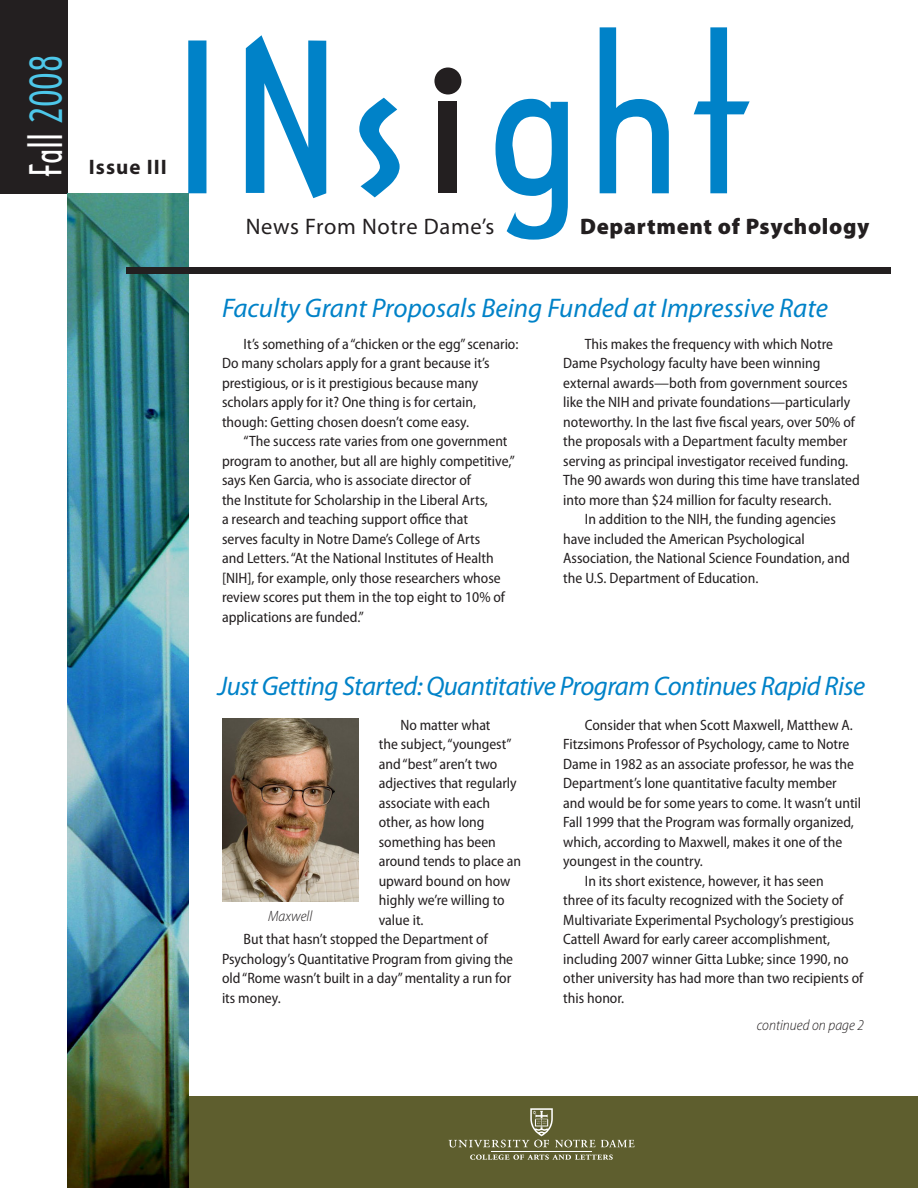
<style>
.page{position:relative;width:918px;height:1188px;background:#fff}
.page>*{position:absolute;margin:0;border:0;box-sizing:border-box;transform-origin:0 0}
.t1{font:italic 27px "Myriad Pro";letter-spacing:-.02em;color:#0082c8}
.t2{font:italic 27px "Myriad Pro";color:#0082c8}
.t3{font:900 22.5px "Myriad Pro";letter-spacing:.03em;color:#231f20}
.t4{font:22.5px "Myriad Pro";letter-spacing:.03em;color:#231f20}
.t5{font:700 21px "Myriad Pro";letter-spacing:.05em;color:#231f20}
.t6{font:semi-condensed 15px/19.5px "Myriad Pro";color:#231f20}
.t7{font:italic 300 semi-condensed 15px "Myriad Pro";color:#231f20}
</style>
<div class="page">
<div style="left:189px;top:1096px;width:729px;height:92px;background:#5e5e2e"></div>
<div style="left:0;top:0;width:68px;height:193px;background:#231f20"></div>
<img style="left:68px;top:193px;width:121px;height:995px">
<div style="left:127px;top:267px;width:764px;height:6px;background:#231f20"></div>
<svg style="left:470px;top:1154px;width:143px;height:6px"></svg>
<hr style="left:491px;top:1151px;width:101px;height:1px;background:#fff">
<svg style="left:449px;top:1108px;width:186px;height:39px"></svg>
<svg style="left:188px;top:35px;width:212px;height:163px"></svg>
<div style="left:438px;top:101px;width:19px;height:92px;background:#231f20"></div>
<svg style="left:496px;top:27px;width:254px;height:213px"></svg>
<div style="left:434px;top:68px;width:27px;height:26px;background:#231f20;border-radius:50%"></div>
<img style="left:222px;top:718px;width:137px;height:183px">
<h3 class="t5" style="left:89px;top:153px;width:80px">Issue III</h3>
<h2 class="t4" style="left:246px;top:213px;width:250px">News From Notre Dame’s</h2>
<h2 class="t3" style="left:580px;top:211px;width:291px">Department of Psychology</h2>
<h1 class="t2" style="left:222px;top:292px;width:607px">Faculty Grant Proposals Being Funded at Impressive Rate</h1>
<p class="t6" style="left:222px;top:334px;width:298px;text-indent:22px">It’s something of a “chicken or the egg” scenario:<br>Do many scholars apply for a grant because it’s prestigious, or is it prestigious because many scholars apply for it? One thing is for certain, though: Getting chosen doesn’t come easy.</p>
<p class="t6" style="left:222px;top:432px;width:294px;text-indent:22px">“The success rate varies from one government program to another, but all are highly competitive,” says Ken Garcia, who is associate director of<br>the Institute for Scholarship in the Liberal Arts,<br>a research and teaching support office that<br>serves faculty in Notre Dame’s College of Arts<br>and Letters. “At the National Institutes of Health [NIH], for example, only those researchers whose review scores put them in the top eight to 10% of applications are funded.”</p>
<p class="t6" style="left:585px;top:334px;width:250px">This makes the frequency with which Notre</p>
<p class="t6" style="left:563px;top:354px;width:259px">Dame Psychology faculty have been winning</p>
<p class="t6" style="left:563px;top:373px;width:286px">external awards—both from government sources</p>
<p class="t6" style="left:563px;top:393px;width:289px">like the NIH and private foundations—particularly</p>
<p class="t6" style="left:563px;top:412px;width:293px">noteworthy. In the last five fiscal years, over 50% of</p>
<p class="t6" style="left:563px;top:432px;width:286px">the proposals with a Department faculty member</p>
<p class="t6" style="left:563px;top:451px;width:286px">serving as principal investigator received funding.</p>
<p class="t6" style="left:563px;top:471px;width:298px">The 90 awards won during this time have translated</p>
<p class="t6" style="left:563px;top:490px;width:270px">into more than $24 million for faculty research.</p>
<p class="t6" style="left:585px;top:510px;width:253px">In addition to the NIH, the funding agencies</p>
<p class="t6" style="left:563px;top:529px;width:243px">have included the American Psychological</p>
<p class="t6" style="left:563px;top:549px;width:288px">Association, the National Science Foundation, and</p>
<p class="t6" style="left:563px;top:568px;width:197px">the U.S. Department of Education.</p>
<h1 class="t1" style="left:218px;top:670px;width:649px">Just Getting Started: Quantitative Program Continues Rapid Rise</h1>
<p class="t6" style="left:400px;top:715px;width:92px">No matter what</p>
<p class="t6" style="left:379px;top:735px;width:135px">the subject, “youngest”</p>
<p class="t6" style="left:379px;top:754px;width:120px">and “best” aren’t two</p>
<p class="t6" style="left:379px;top:774px;width:140px">adjectives that regularly</p>
<p class="t6" style="left:379px;top:793px;width:113px">associate with each</p>
<p class="t6" style="left:379px;top:813px;width:107px">other, as how long</p>
<p class="t6" style="left:379px;top:832px;width:119px">something has been</p>
<p class="t6" style="left:379px;top:852px;width:144px">around tends to place an</p>
<p class="t6" style="left:379px;top:871px;width:133px">upward bound on how</p>
<p class="t6" style="left:379px;top:891px;width:127px">highly we’re willing to</p>
<p class="t6" style="left:379px;top:910px;width:46px">value it.</p>
<p class="t6" style="left:244px;top:930px;width:246px">But that hasn’t stopped the Department of</p>
<p class="t6" style="left:222px;top:949px;width:293px">Psychology’s Quantitative Program from giving the</p>
<p class="t6" style="left:222px;top:969px;width:291px">old “Rome wasn’t built in a day” mentality a run for</p>
<p class="t6" style="left:222px;top:988px;width:60px">its money.</p>
<p class="t7" style="left:268px;top:908px;width:46px">Maxwell</p>
<p class="t6" style="left:585px;top:715px;width:270px">Consider that when Scott Maxwell, Matthew A.</p>
<p class="t6" style="left:563px;top:735px;width:288px">Fitzsimons Professor of Psychology, came to Notre</p>
<p class="t6" style="left:563px;top:754px;width:292px">Dame in 1982 as an associate professor, he was the</p>
<p class="t6" style="left:563px;top:774px;width:275px">Department’s lone quantitative faculty member</p>
<p class="t6" style="left:563px;top:793px;width:300px">and would be for some years to come. It wasn’t until</p>
<p class="t6" style="left:563px;top:813px;width:292px">Fall 1999 that the Program was formally organized,</p>
<p class="t6" style="left:563px;top:832px;width:281px">which, according to Maxwell, makes it one of the</p>
<p class="t6" style="left:563px;top:852px;width:141px">youngest in the country.</p>
<p class="t6" style="left:585px;top:871px;width:240px">In its short existence, however, it has seen</p>
<p class="t6" style="left:563px;top:891px;width:282px">three of its faculty recognized with the Society of</p>
<p class="t6" style="left:563px;top:910px;width:292px">Multivariate Experimental Psychology’s prestigious</p>
<p class="t6" style="left:563px;top:930px;width:268px">Cattell Award for early career accomplishment,</p>
<p class="t6" style="left:563px;top:949px;width:287px">including 2007 winner Gitta Lubke; since 1990, no</p>
<p class="t6" style="left:563px;top:969px;width:302px">other university has had more than two recipients of</p>
<p class="t6" style="left:563px;top:988px;width:63px">this honor.</p>
<p class="t7" style="left:757px;top:1017px;width:109px">continued on page 2</p>
</div>
